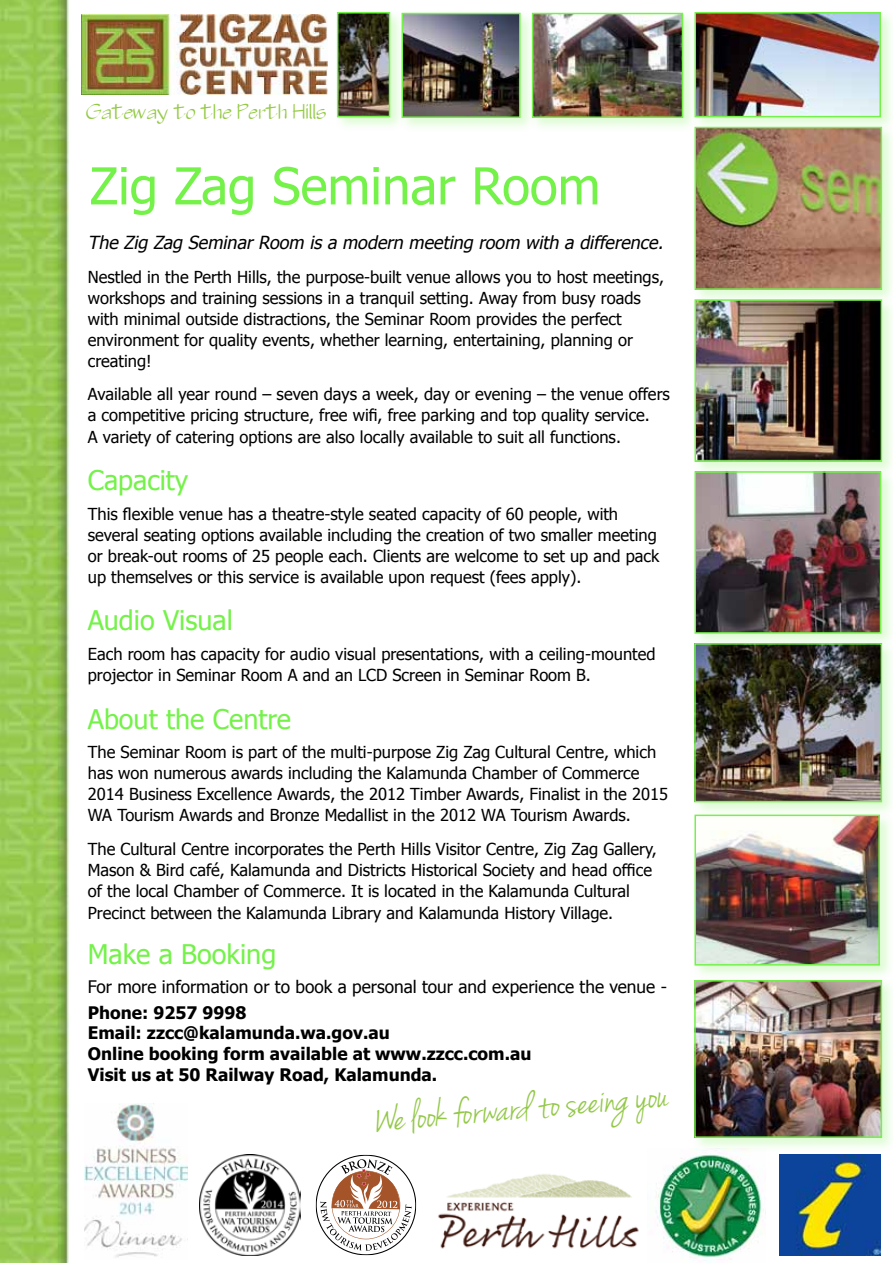
<style>
.page{position:relative;width:893px;height:1263px;background:#fff}
.page>*{position:absolute;margin:0;border:0;box-sizing:border-box;transform-origin:0 0}
.t1{font:51px "Tahoma";color:#74f249}
.t2{font:italic 42.6px "Jenna Sue";color:#94c849}
.t3{font:27px "Tahoma";color:#74f249}
.t4{font:19.5px "OLIVEOIL";color:#94c945;scale:1.05 1}
.t5{font:italic 18px "Tahoma";color:#000}
.t6{font:700 17.25px/20.9px "Tahoma";color:#000}
.t7{font:17.25px "Tahoma";color:#000}
.t8{font:16.5px/21px "Tahoma";color:#000}
</style>
<div class="page">
<img style="left:656px;top:1154px;width:110px;height:108px">
<img style="left:82px;top:15px;width:246px;height:80px">
<div style="left:691px;top:9px;width:202px;height:124px;background:#74f249;opacity:.25"></div>
<img style="left:698px;top:15px;width:180px;height:99px">
<div style="left:694px;top:12px;width:187px;height:105px;border:2px solid #74f249"></div>
<div style="left:334px;top:9px;width:71px;height:124px;background:#74f249;opacity:.25"></div>
<img style="left:340px;top:15px;width:47px;height:99px">
<div style="left:337px;top:12px;width:53px;height:105px;border:2px solid #74f249"></div>
<div style="left:399px;top:10px;width:137px;height:123px;background:#74f249;opacity:.25"></div>
<img style="left:405px;top:16px;width:113px;height:99px">
<div style="left:402px;top:13px;width:119px;height:105px;border:2px solid #74f249"></div>
<div style="left:529px;top:10px;width:169px;height:123px;background:#74f249;opacity:.25"></div>
<img style="left:535px;top:16px;width:145px;height:99px">
<div style="left:532px;top:13px;width:151px;height:105px;border:2px solid #74f249"></div>
<img style="left:0;top:0;width:68px;height:1263px">
<div style="left:691px;top:124px;width:202px;height:181px;background:#74f249;opacity:.25"></div>
<img style="left:697px;top:130px;width:182px;height:157px">
<div style="left:694px;top:127px;width:188px;height:163px;border:2px solid #74f249"></div>
<div style="left:691px;top:296px;width:202px;height:181px;background:#74f249;opacity:.25"></div>
<img style="left:697px;top:302px;width:182px;height:157px">
<div style="left:694px;top:299px;width:188px;height:163px;border:2px solid #74f249"></div>
<div style="left:691px;top:468px;width:202px;height:181px;background:#74f249;opacity:.25"></div>
<img style="left:697px;top:474px;width:181px;height:157px">
<div style="left:694px;top:471px;width:187px;height:163px;border:2px solid #74f249"></div>
<div style="left:691px;top:640px;width:202px;height:177px;background:#74f249;opacity:.25"></div>
<img style="left:697px;top:646px;width:182px;height:153px">
<div style="left:694px;top:643px;width:188px;height:159px;border:2px solid #74f249"></div>
<div style="left:691px;top:812px;width:202px;height:169px;background:#74f249;opacity:.25"></div>
<img style="left:697px;top:818px;width:180px;height:144px">
<div style="left:694px;top:815px;width:186px;height:150px;border:2px solid #74f249"></div>
<svg style="left:316px;top:1155px;width:101px;height:100px"></svg>
<img style="left:779px;top:1154px;width:101px;height:101px">
<div style="left:691px;top:977px;width:202px;height:176px;background:#74f249;opacity:.25"></div>
<img style="left:697px;top:983px;width:182px;height:152px">
<div style="left:694px;top:980px;width:188px;height:158px;border:2px solid #74f249"></div>
<img style="left:200px;top:1154px;width:100px;height:101px">
<img style="left:438px;top:1174px;width:201px;height:75px">
<img style="left:85px;top:1103px;width:102px;height:154px">
<p class="t4" style="left:87px;top:99px;width:230px">Gateway to the Perth Hills</p>
<h1 class="t1" style="left:90px;top:152px;width:512px">Zig Zag Seminar Room</h1>
<p class="t5" style="left:88px;top:230px;width:581px">The Zig Zag Seminar Room is a modern meeting room with a difference.</p>
<p class="t8" style="left:88px;top:265px;width:578px">Nestled in the Perth Hills, the purpose-built venue allows you to host meetings, workshops and training sessions in a tranquil setting. Away from busy roads with minimal outside distractions, the Seminar Room provides the perfect environment for quality events, whether learning, entertaining, planning or creating!</p>
<p class="t8" style="left:88px;top:383px;width:584px">Available all year round – seven days a week, day or evening – the venue offers a competitive pricing structure, free wifi, free parking and top quality service.<br>A variety of catering options are also locally available to suit all functions.</p>
<h3 class="t3" style="left:88px;top:462px;width:102px">Capacity</h3>
<p class="t8" style="left:88px;top:503px;width:573px">This flexible venue has a theatre-style seated capacity of 60 people, with several seating options available including the creation of two smaller meeting or break-out rooms of 25 people each. Clients are welcome to set up and pack up themselves or this service is available upon request (fees apply).</p>
<h3 class="t3" style="left:88px;top:602px;width:147px">Audio Visual</h3>
<p class="t8" style="left:88px;top:642px;width:569px;line-height:21.6px">Each room has capacity for audio visual presentations, with a ceiling-mounted projector in Seminar Room A and an LCD Screen in Seminar Room B.</p>
<h3 class="t3" style="left:88px;top:701px;width:205px">About the Centre</h3>
<p class="t8" style="left:88px;top:741px;width:582px">The Seminar Room is part of the multi-purpose Zig Zag Cultural Centre, which has won numerous awards including the Kalamunda Chamber of Commerce 2014 Business Excellence Awards, the 2012 Timber Awards, Finalist in the 2015<br>WA Tourism Awards and Bronze Medallist in the 2012 WA Tourism Awards.</p>
<p class="t8" style="left:88px;top:838px;width:571px">The Cultural Centre incorporates the Perth Hills Visitor Centre, Zig Zag Gallery, Mason &amp; Bird café, Kalamunda and Districts Historical Society and head office of the local Chamber of Commerce. It is located in the Kalamunda Cultural Precinct between the Kalamunda Library and Kalamunda History Village.</p>
<h3 class="t3" style="left:88px;top:936px;width:190px">Make a Booking</h3>
<p class="t7" style="left:88px;top:975px;width:581px">For more information or to book a personal tour and experience the venue -</p>
<p class="t6" style="left:88px;top:1001px;width:445px">Phone: 9257 9998<br>Email: zzcc@kalamunda.wa.gov.au<br>Online booking form available at www.zzcc.com.au Visit us at 50 Railway Road, Kalamunda.</p>
<h2 class="t2" style="left:371px;top:1095px;width:296px;rotate:-5deg">We look forward to seeing you</h2>
</div>
